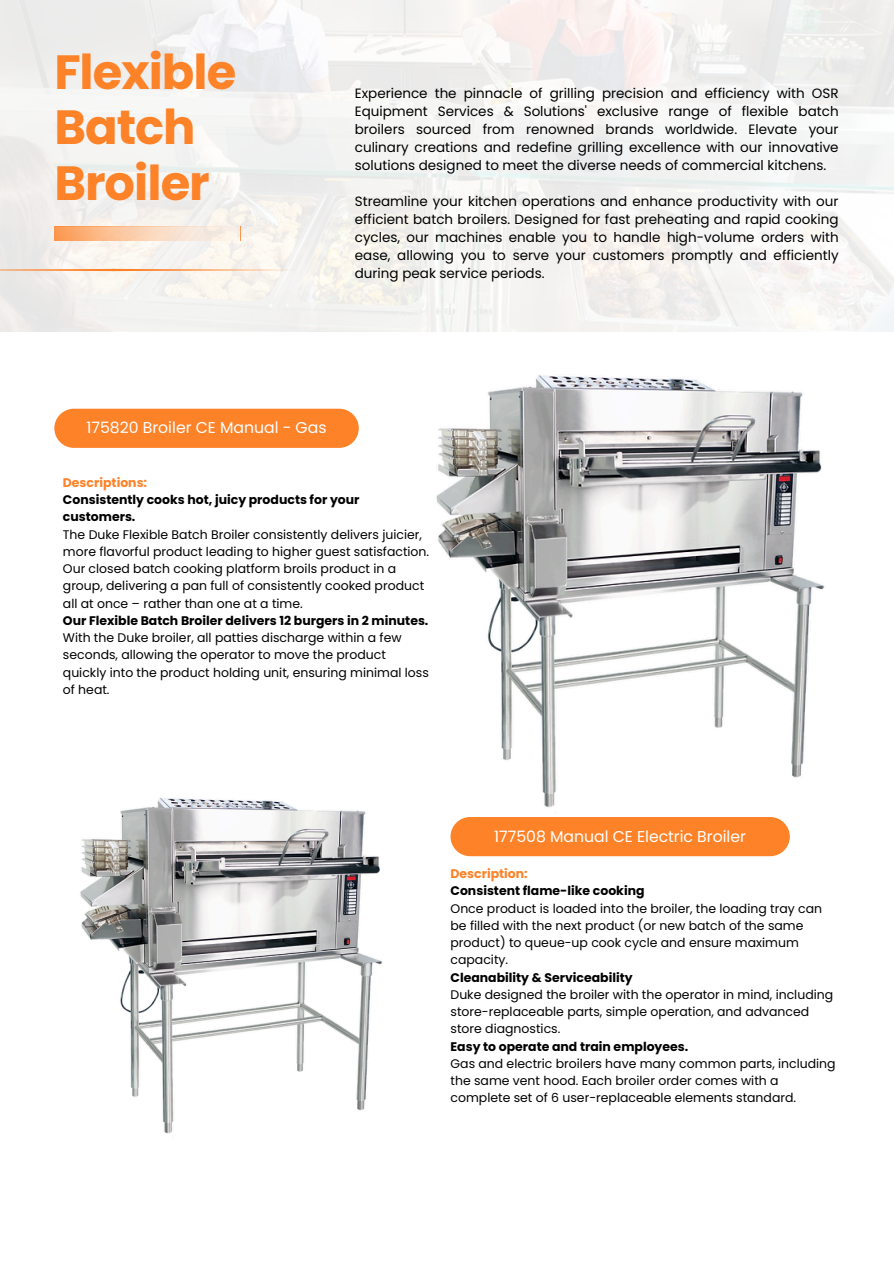
<style>
.page{position:relative;width:894px;height:1264px;background:#fff}
.page>*{position:absolute;margin:0;border:0;box-sizing:border-box;transform-origin:0 0}
.t1{font:700 48px/55.2px "Poppins";letter-spacing:-.02em;color:#fd8228}
.t2{font:15.6px "Poppins";color:#fff}
.t3{font:13.5px/18px "Poppins";color:#000;text-align:justify}
.t4{font:12.45px/17.2px "Poppins";color:#000}
.s1{font-weight:700;color:#fd8228}
.s2{font-weight:700}
</style>
<div class="page">
<div style="left:54px;top:409px;width:304px;height:39px;background:#fd8228;border-radius:20px"></div>
<img style="left:80px;top:798px;width:302px;height:336px">
<img style="left:436px;top:375px;width:389px;height:433px">
<div style="left:450px;top:817px;width:339px;height:39px;background:#fd8228;border-radius:20px"></div>
<img style="left:0;top:0;width:893px;height:331px">
<svg style="left:54px;top:227px;width:186px;height:13px"></svg>
<svg style="left:0;top:269px;width:296px;height:2px"></svg>
<h2 class="t1" style="left:54px;top:45px;width:183px">Flexible<br>Batch<br>Broiler</h2>
<h3 class="t3" style="left:355px;top:84px;width:485px">Experience the pinnacle of grilling precision and efficiency with OSR Equipment Services &amp; Solutions' exclusive range of flexible batch broilers sourced from renowned brands worldwide. Elevate your culinary creations and redefine grilling excellence with our innovative solutions designed to meet the diverse needs of commercial kitchens.</h3>
<p class="t3" style="left:355px;top:192px;width:485px">Streamline your kitchen operations and enhance productivity with our efficient batch broilers. Designed for fast preheating and rapid cooking cycles, our machines enable you to handle high-volume orders with ease, allowing you to serve your customers promptly and efficiently during peak service periods.</p>
<h1 class="t2" style="left:87px;top:417px;width:241px">175820 Broiler CE Manual - Gas</h1>
<p class="t4" style="left:63px;top:474px;width:367px"><span class="s1">Descriptions:<br></span><span class="s2">Consistently cooks hot, juicy products for your customers.<br></span>The Duke Flexible Batch Broiler consistently delivers juicier, more flavorful product leading to higher guest satisfaction.<br>Our closed batch cooking platform broils product in a group, delivering a pan full of consistently cooked product all at once – rather than one at a time.<br><span class="s2">Our Flexible Batch Broiler delivers 12 burgers in 2 minutes.<br></span>With the Duke broiler, all patties discharge within a few seconds, allowing the operator to move the product quickly into the product holding unit, ensuring minimal loss of heat.</p>
<p class="t2" style="left:494px;top:825px;width:253px">177508 Manual CE Electric Broiler</p>
<h3 class="t4" style="left:450px;top:865px;width:386px"><span class="s1">Description:<br></span><span class="s2">Consistent flame-like cooking<br></span>Once product is loaded into the broiler, the loading tray can be filled with the next product (or new batch of the same product) to queue-up cook cycle and ensure maximum capacity.<br><span class="s2">Cleanability &amp; Serviceability<br></span>Duke designed the broiler with the operator in mind, including store-replaceable parts, simple operation, and advanced store diagnostics.<br><span class="s2">Easy to operate and train employees.<br></span>Gas and electric broilers have many common parts, including the same vent hood. Each broiler order comes with a complete set of 6 user-replaceable elements standard.</h3>
</div>
